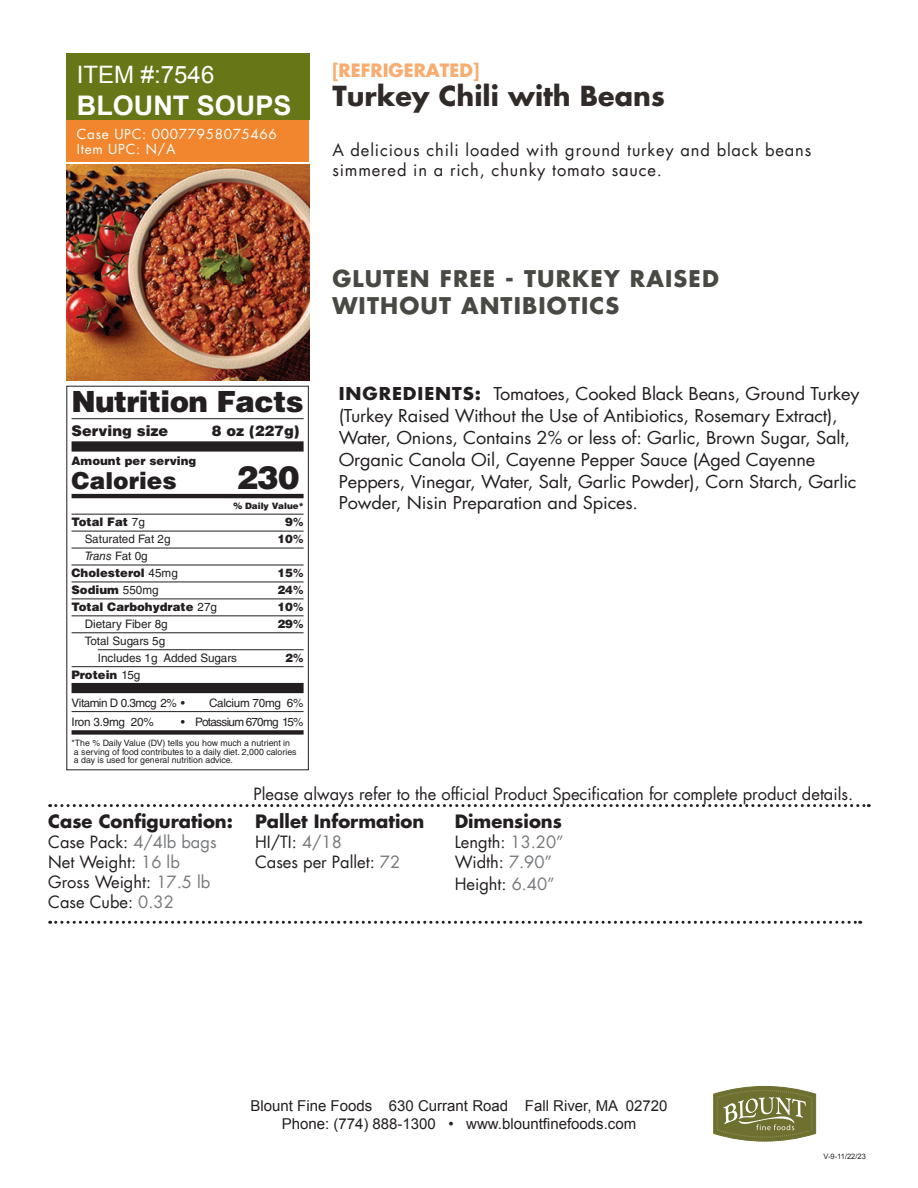
<style>
.page{position:relative;width:918px;height:1188px;background:#fff}
.page>*{position:absolute;margin:0;border:0;box-sizing:border-box;transform-origin:0 0}
.t1{font:900 32.1px "Helvetica LT Std";color:#231f20}
.t2{font:900 29.25px "Helvetica LT Std";letter-spacing:-.02em;color:#231f20}
.t3{font:700 27px "Futura";color:#302a28}
.t4{font:700 27px "Arial";color:#fff}
.t5{font:24px "Arial";color:#fff}
.t6{font:900 23.4px "Helvetica LT Std";color:#231f20}
.t7{font:700 22.5px/27px "Futura";letter-spacing:.05em;color:#494944}
.t8{font:700 18px "Futura";color:#231f20}
.t9{font:700 18px "Futura";color:#f7ac70}
.t10{font:17.4px/21.9px "Futura";letter-spacing:-.01em;color:#231f20;scale:1.05 1}
.t11{font:16.5px/19.8px "Futura";color:#231f20}
.t12{font:16.5px/19.8px "Futura";letter-spacing:.05em;color:#231f20}
.t13{font:15px/18px "Arial";color:#231f20;text-align:center}
.t14{font:900 14.55px "Helvetica LT Std";color:#231f20}
.t15{font:13.5px/15px "Futura";letter-spacing:.05em;color:#fff}
.t16{font:900 11.7px/17px "Helvetica LT Std";color:#231f20}
.t17{font:11.7px/17px "Helvetica LT Std";color:#231f20}
.t18{font:11.7px "Helvetica LT Std";letter-spacing:-.02em;color:#231f20}
.t19{font:11.7px "Helvetica LT Std";letter-spacing:-.055em;color:#231f20}
.t20{font:11.7px "Helvetica LT Std";letter-spacing:-.04em;color:#231f20}
.t21{font:8.7px/8.7px "Helvetica LT Std";color:#231f20}
.t22{font:900 8.7px "Helvetica LT Std";color:#231f20}
.t23{font:7.5px "Arial";color:#231f20}
.s1{font-weight:400}
.s2{font-weight:700}
.s3{font-weight:400;font-style:italic}
.s4{color:#76787b}
</style>
<div class="page">
<div style="left:66px;top:54px;width:243px;height:66px;background:#677717"></div>
<img style="left:66px;top:164px;width:243px;height:216px">
<svg style="left:713px;top:1086px;width:103px;height:55px"></svg>
<div style="left:66px;top:120px;width:243px;height:41px;background:#f1862e"></div>
<svg style="left:50px;top:804px;width:819px;height:3px"></svg>
<svg style="left:50px;top:921px;width:811px;height:3px"></svg>
<hr style="left:72px;top:418px;width:232px;height:1px;background:#231f20">
<div style="left:72px;top:441px;width:232px;height:11px;background:#231f20"></div>
<hr style="left:72px;top:494px;width:232px;height:4px;background:#231f20">
<hr style="left:72px;top:514px;width:232px;height:1px;background:#231f20">
<hr style="left:72px;top:531px;width:232px;height:1px;background:#231f20">
<hr style="left:72px;top:548px;width:232px;height:1px;background:#231f20">
<hr style="left:72px;top:565px;width:232px;height:1px;background:#231f20">
<hr style="left:72px;top:582px;width:232px;height:1px;background:#231f20">
<hr style="left:72px;top:599px;width:232px;height:1px;background:#231f20">
<hr style="left:72px;top:616px;width:232px;height:1px;background:#231f20">
<hr style="left:72px;top:633px;width:232px;height:1px;background:#231f20">
<hr style="left:98px;top:649px;width:206px;height:1px;background:#231f20">
<hr style="left:72px;top:666px;width:232px;height:1px;background:#231f20">
<div style="left:72px;top:683px;width:232px;height:10px;background:#231f20"></div>
<hr style="left:72px;top:711px;width:232px;height:1px;background:#231f20">
<div style="left:72px;top:730px;width:232px;height:5px;background:#231f20"></div>
<div style="left:66px;top:386px;width:243px;height:384px;border:1px solid #231f20"></div>
<h3 class="t5" style="left:77px;top:59px;width:139px">ITEM #:7546</h3>
<h3 class="t4" style="left:77px;top:87px;width:216px">BLOUNT SOUPS</h3>
<p class="t15" style="left:77px;top:126px;width:202px">Case UPC: 00077958075466<br>Item UPC: N/A</p>
<p class="t9" style="left:332px;top:57px;width:148px">[REFRIGERATED]</p>
<h3 class="t3" style="left:332px;top:77px;width:334px">Turkey Chili with Beans</h3>
<p class="t12" style="left:332px;top:140px;width:480px">A delicious chili loaded with ground turkey and black beans simmered in a rich, chunky tomato sauce.</p>
<h2 class="t2" style="left:72px;top:382px;width:234px">Nutrition Facts</h2>
<p class="t14" style="left:72px;top:421px;width:98px">Serving size</p>
<p class="t14" style="left:212px;top:421px;width:89px">8 oz (227g)</p>
<p class="t16" style="left:72px;top:452px;width:126px">Amount per serving</p>
<h3 class="t6" style="left:72px;top:465px;width:107px">Calories</h3>
<h1 class="t1" style="left:236px;top:456px;width:65px">230</h1>
<p class="t22" style="left:233px;top:500px;width:72px">% Daily Value*</p>
<p class="t16" style="left:72px;top:513px;width:75px">Total Fat <span class="s1">7g</span></p>
<p class="t16" style="left:285px;top:513px;width:20px">9<span class="s2">%</span></p>
<p class="t17" style="left:85px;top:530px;width:87px">Saturated Fat 2g</p>
<p class="t16" style="left:278px;top:530px;width:27px">10<span class="s2">%</span></p>
<p class="t16" style="left:72px;top:547px;width:108px;text-indent:13px"><span class="s3">Trans</span> <span class="s1">Fat 0g<br></span>Cholesterol <span class="s1">45mg</span></p>
<p class="t16" style="left:278px;top:564px;width:27px">15<span class="s2">%</span></p>
<p class="t16" style="left:72px;top:581px;width:89px">Sodium <span class="s1">550mg</span></p>
<p class="t16" style="left:278px;top:581px;width:27px">24<span class="s2">%</span></p>
<p class="t16" style="left:72px;top:598px;width:147px">Total Carbohydrate <span class="s1">27g</span></p>
<p class="t16" style="left:278px;top:598px;width:27px">10<span class="s2">%</span></p>
<p class="t17" style="left:85px;top:615px;width:85px">Dietary Fiber 8g</p>
<p class="t16" style="left:278px;top:615px;width:27px">29<span class="s2">%</span></p>
<p class="t17" style="left:98px;top:632px;width:141px;text-indent:-13px">Total Sugars 5g<br>Includes 1g Added Sugars</p>
<p class="t16" style="left:285px;top:649px;width:20px">2<span class="s2">%</span></p>
<p class="t16" style="left:72px;top:666px;width:70px">Protein <span class="s1">15g</span></p>
<p class="t20" style="left:72px;top:696px;width:115px">Vitamin D 0.3mcg 2% •</p>
<p class="t18" style="left:209px;top:696px;width:96px">Calcium 70mg 6%</p>
<p class="t18" style="left:72px;top:715px;width:84px">Iron 3.9mg 20%</p>
<p class="t19" style="left:181px;top:715px;width:124px">• Potassium 670mg 15%</p>
<p class="t21" style="left:72px;top:738px;width:227px">*The % Daily Value (DV) tells you how much a nutrient in a serving of food contributes to a daily diet. 2,000 calories a day is used for general nutrition advice.</p>
<p class="t7" style="left:332px;top:264px;width:388px">GLUTEN FREE - TURKEY RAISED<br>WITHOUT ANTIBIOTICS</p>
<p class="t10" style="left:339px;top:383px;width:497px"><span class="s2">INGREDIENTS:</span> Tomatoes, Cooked Black Beans, Ground Turkey (Turkey Raised Without the Use of Antibiotics, Rosemary Extract), Water, Onions, Contains 2% or less of: Garlic, Brown Sugar, Salt, Organic Canola Oil, Cayenne Pepper Sauce (Aged Cayenne Peppers, Vinegar, Water, Salt, Garlic Powder), Corn Starch, Garlic Powder, Nisin Preparation and Spices.</p>
<p class="t8" style="left:48px;top:809px;width:186px">Case Configuration:</p>
<p class="t11" style="left:48px;top:832px;width:170px">Case Pack: <span class="s4">4/4lb bags<br></span>Net Weight: <span class="s4">16 lb<br></span>Gross Weight: <span class="s4">17.5 lb<br></span>Case Cube: <span class="s4">0.32</span></p>
<p class="t11" style="left:254px;top:784px;width:601px">Please always refer to the official Product Specification for complete product details.</p>
<p class="t8" style="left:255px;top:809px;width:171px">Pallet Information</p>
<p class="t11" style="left:255px;top:832px;width:147px">HI/TI: <span class="s4">4/18<br></span>Cases per Pallet: <span class="s4">72</span></p>
<p class="t8" style="left:455px;top:809px;width:109px">Dimensions</p>
<p class="t11" style="left:455px;top:832px;width:111px">Length: <span class="s4">13.20”<br></span>Width: <span class="s4">7.90”</span></p>
<p class="t11" style="left:455px;top:873px;width:102px">Height: <span class="s4">6.40”</span></p>
<p class="t13" style="left:251px;top:1097px;width:418px">Blount Fine Foods 630 Currant Road Fall River, MA 02720<br>Phone: (774) 888-1300 • www.blountfinefoods.com</p>
<p class="t23" style="left:823px;top:1151px;width:44px">V-9-11/22/23</p>
</div>
